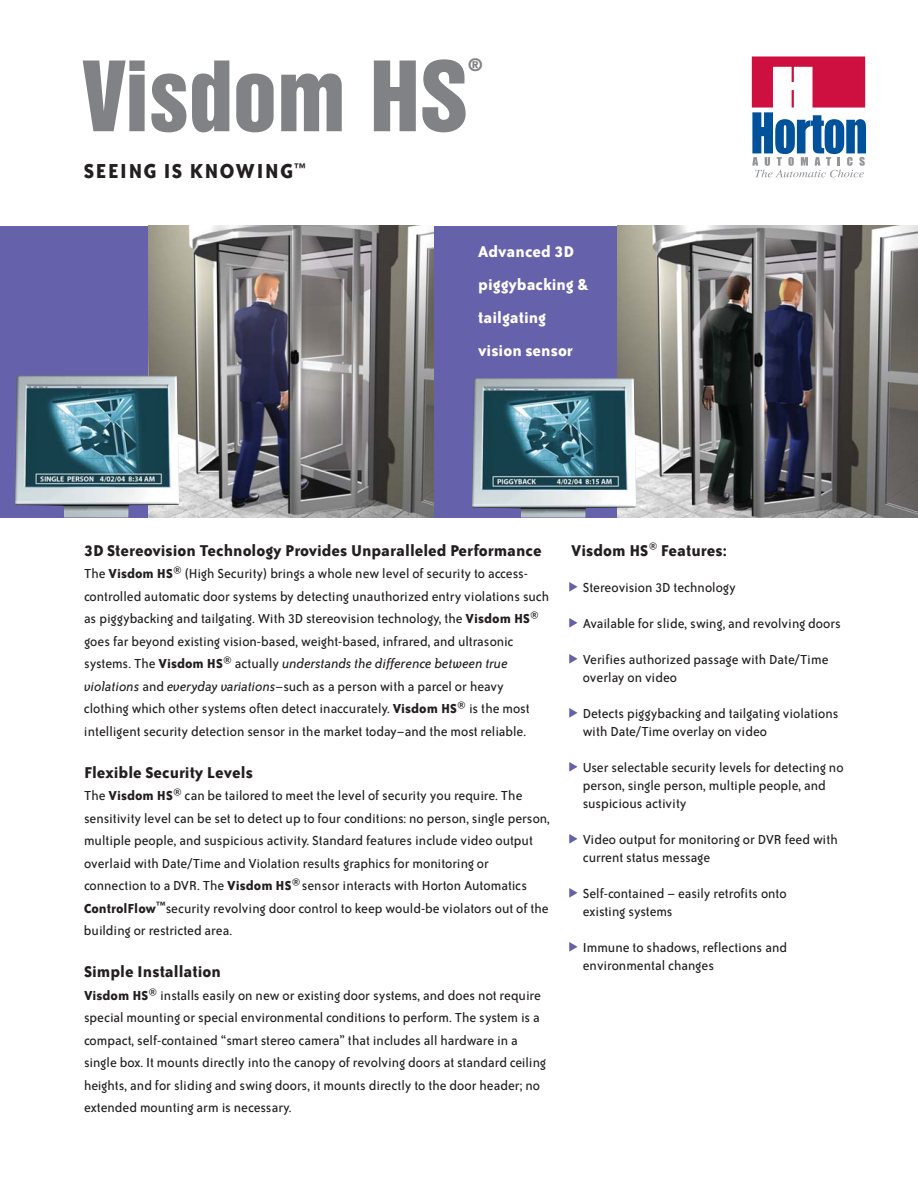
<style>
.page{position:relative;width:918px;height:1188px;background:#fff}
.page>*{position:absolute;margin:0;border:0;box-sizing:border-box;transform-origin:0 0}
.t1{font:88.5px "Helvetica Inserat";color:#808285}
.t2{font:700 23.25px "Bailey Sans ITC";letter-spacing:.05em;color:#231f20}
.t3{font:700 18px "Bailey Sans ITC";color:#231f20}
.t4{font:700 18px/33px "Bailey Sans ITC";color:#fff}
.t5{font:15.75px "Helvetica Inserat";color:#808285}
.t6{font:15px/22.5px "Bailey Sans ITC";color:#231f20}
.s1{font-size:40.5px}
.s2{font-weight:700}
.s3{font-weight:700;font-size:33px}
.s4{font-style:italic}
.s5{font-size:33px}
</style>
<div class="page">
<div style="left:0;top:226px;width:918px;height:292px;background:#6661ab"></div>
<svg style="left:569px;top:942px;width:9px;height:10px"></svg>
<svg style="left:569px;top:888px;width:9px;height:10px"></svg>
<svg style="left:569px;top:834px;width:9px;height:10px"></svg>
<svg style="left:569px;top:762px;width:9px;height:10px"></svg>
<svg style="left:569px;top:708px;width:9px;height:10px"></svg>
<svg style="left:569px;top:654px;width:9px;height:10px"></svg>
<svg style="left:569px;top:618px;width:9px;height:10px"></svg>
<svg style="left:569px;top:582px;width:9px;height:10px"></svg>
<svg style="left:752px;top:56px;width:114px;height:121px"></svg>
<img style="left:148px;top:226px;width:285px;height:292px">
<img style="left:618px;top:226px;width:300px;height:292px">
<img style="left:472px;top:378px;width:165px;height:140px">
<img style="left:15px;top:375px;width:165px;height:143px">
<h1 class="t1" style="left:82px;top:61px;width:388px">Visdom HS</h1>
<p class="t5" style="left:469px;top:59px;width:15px">®</p>
<h2 class="t2" style="left:84px;top:162px;width:224px">SEEING IS KNOWING<span class="s1">™</span></h2>
<p class="t4" style="left:478px;top:236px;width:111px">Advanced 3D piggybacking &amp; tailgating vision sensor</p>
<p class="t3" style="left:84px;top:543px;width:459px">3D Stereovision Technology Provides Unparalleled Performance</p>
<p class="t6" style="left:84px;top:563px;width:467px">The <span class="s2">Visdom HS</span><span class="s3">®</span> (High Security) brings a whole new level of security to access&shy;controlled automatic door systems by detecting unauthorized entry violations such as piggybacking and tailgating. With 3D stereovision technology, the <span class="s2">Visdom HS</span><span class="s3">® </span>goes far beyond existing vision-based, weight-based, infrared, and ultrasonic systems. The <span class="s2">Visdom HS</span><span class="s3">®</span> actually <span class="s4">understands the difference between true violations</span> and <span class="s4">everyday variations</span>–such as a person with a parcel or heavy clothing which other systems often detect inaccurately. <span class="s2">Visdom HS</span><span class="s3">®</span> is the most intelligent security detection sensor in the market today–and the most reliable.</p>
<p class="t3" style="left:84px;top:765px;width:170px">Flexible Security Levels</p>
<p class="t6" style="left:84px;top:785px;width:468px">The <span class="s2">Visdom HS</span><span class="s3">®</span> can be tailored to meet the level of security you require. The sensitivity level can be set to detect up to four conditions: no person, single person, multiple people, and suspicious activity. Standard features include video output overlaid with Date/Time and Violation results graphics for monitoring or connection to a DVR. The <span class="s2">Visdom HS</span><span class="s3">®</span>sensor interacts with Horton Automatics <span class="s2">ControlFlow</span><span class="s3">™</span>security revolving door control to keep would-be violators out of the building or restricted area.</p>
<p class="t3" style="left:84px;top:965px;width:138px">Simple Installation</p>
<p class="t6" style="left:84px;top:985px;width:464px"><span class="s2">Visdom HS</span><span class="s3">®</span> installs easily on new or existing door systems, and does not require special mounting or special environmental conditions to perform. The system is a compact, self-contained “smart stereo camera” that includes all hardware in a single box. It mounts directly into the canopy of revolving doors at standard ceiling heights, and for sliding and swing doors, it mounts directly to the door header; no extended mounting arm is necessary.</p>
<p class="t3" style="left:571px;top:543px;width:157px">Visdom HS<span class="s5">®</span> Features:</p>
<p class="t6" style="left:583px;top:577px;width:155px">Stereovision 3D technology</p>
<p class="t6" style="left:583px;top:613px;width:260px">Available for slide, swing, and revolving doors</p>
<p class="t6" style="left:583px;top:651px;width:247px;line-height:18px">Verifies authorized passage with Date/Time overlay on video</p>
<p class="t6" style="left:583px;top:705px;width:257px;line-height:18px">Detects piggybacking and tailgating violations with Date/Time overlay on video</p>
<p class="t6" style="left:583px;top:759px;width:262px;line-height:18px">User selectable security levels for detecting no person, single person, multiple people, and suspicious activity</p>
<p class="t6" style="left:583px;top:831px;width:257px;line-height:18px">Video output for monitoring or DVR feed with current status message</p>
<p class="t6" style="left:583px;top:885px;width:205px;line-height:18px">Self-contained – easily retrofits onto existing systems</p>
<p class="t6" style="left:583px;top:939px;width:206px;line-height:18px">Immune to shadows, reflections and environmental changes</p>
</div>
